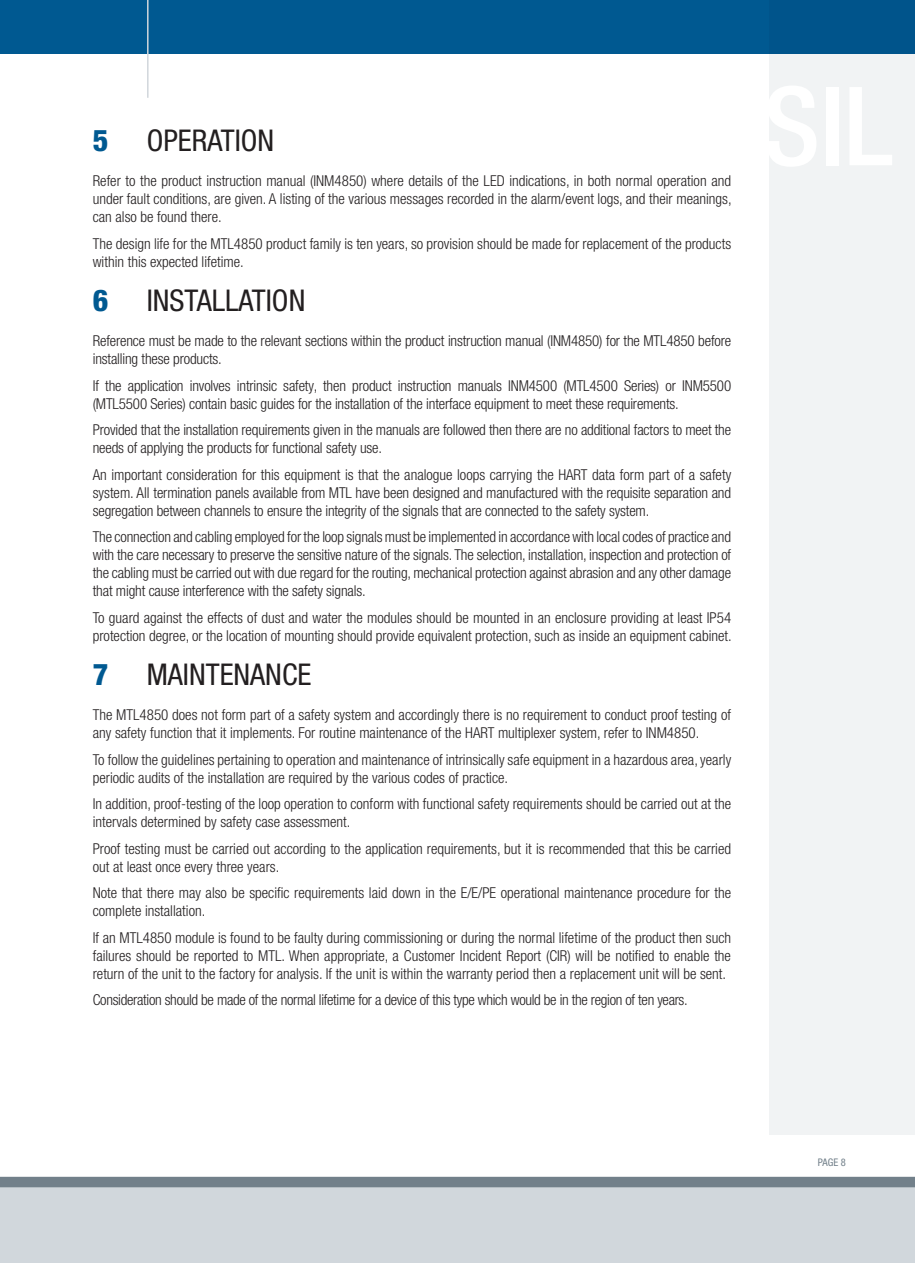
<style>
.page{position:relative;width:915px;height:1263px;background:#fff}
.page>*{position:absolute;margin:0;border:0;box-sizing:border-box;transform-origin:0 0}
.t1{font:condensed 30px "Helvetica Neue LT Pro";color:#231f20}
.t2{font:800 condensed 30px "Helvetica Neue LT Pro";color:#005991}
.t3{font:300 condensed 15px/18px "Helvetica Neue LT Pro";color:#231f20}
.t4{font:300 condensed 15px "Helvetica Neue LT Pro";letter-spacing:-.02em;color:#231f20}
.t5{font:condensed 10.5px "Helvetica Neue LT Pro";color:#72808a}
</style>
<div class="page">
<div style="left:0;top:0;width:914px;height:54px;background:#005991"></div>
<div style="left:0;top:1177px;width:914px;height:86px;background:#d1d7dc"></div>
<div style="left:0;top:1177px;width:914px;height:10px;background:#72808a"></div>
<hr style="left:147px;top:0;width:1px;height:98px;background:#d1d7dc">
<div style="left:769px;top:0;width:145px;height:1135px;background:#f1f3f4"></div>
<h1 class="t1" style="left:147px;top:123px;width:14px">OPERATI</h1>
<h1 class="t1" style="left:241px;top:123px;width:35px">ON</h1>
<h1 class="t2" style="left:93px;top:122px;width:17px">5</h1>
<p class="t3" style="left:93px;top:172px;width:639px">Refer to the product instruction manual (INM4850) where details of the LED indications, in both normal operation and</p>
<p class="t3" style="left:93px;top:190px;width:640px">under fault conditions, are given. A listing of the various messages recorded in the alarm/event logs, and their meanings, can also be found there.</p>
<p class="t3" style="left:93px;top:234px;width:639px">The design life for the MTL4850 product family is ten years, so provision should be made for replacement of the products within this expected lifetime.</p>
<h1 class="t2" style="left:93px;top:282px;width:17px">6</h1>
<h1 class="t1" style="left:147px;top:283px;width:37px">INSTALLATI</h1>
<h1 class="t1" style="left:272px;top:283px;width:35px">ON</h1>
<p class="t3" style="left:93px;top:332px;width:639px">Reference must be made to the relevant sections within the product instruction manual (INM4850) for the MTL4850 before installing these products.</p>
<p class="t3" style="left:93px;top:376px;width:639px">If the application involves intrinsic safety, then product instruction manuals INM4500 (MTL4500 Series) or INM5500 (MTL5500 Series) contain basic guides for the installation of the interface equipment to meet these requirements.</p>
<p class="t3" style="left:93px;top:421px;width:639px">Provided that the installation requirements given in the manuals are followed then there are no additional factors to meet the needs of applying the products for functional safety use.</p>
<p class="t3" style="left:93px;top:465px;width:639px;text-align:justify">An important consideration for this equipment is that the analogue loops carrying the HART data form part of a safety system. All termination panels available from MTL have been designed and manufactured with the requisite separation and segregation between channels to ensure the integrity of the signals that are connected to the safety system.</p>
<p class="t3" style="left:93px;top:528px;width:639px;text-align:justify">The connection and cabling employed for the loop signals must be implemented in accordance with local codes of practice and with the care necessary to preserve the sensitive nature of the signals. The selection, installation, inspection and protection of the cabling must be carried out with due regard for the routing, mechanical protection against abrasion and any other damage that might cause interference with the safety signals.</p>
<p class="t3" style="left:93px;top:608px;width:640px">To guard against the effects of dust and water the modules should be mounted in an enclosure providing at least IP54 protection degree, or the location of mounting should provide equivalent protection, such as inside an equipment cabinet.</p>
<h1 class="t2" style="left:93px;top:656px;width:17px">7</h1>
<h1 class="t1" style="left:147px;top:657px;width:150px">MAI NTENANCE</h1>
<p class="t3" style="left:93px;top:706px;width:639px">The MTL4850 does not form part of a safety system and accordingly there is no requirement to conduct proof testing of any safety function that it implements. For routine maintenance of the HART multiplexer system, refer to INM4850.</p>
<p class="t3" style="left:93px;top:750px;width:639px">To follow the guidelines pertaining to operation and maintenance of intrinsically safe equipment in a hazardous area, yearly periodic audits of the installation are required by the various codes of practice.</p>
<p class="t3" style="left:93px;top:795px;width:639px">In addition, proof-testing of the loop operation to conform with functional safety requirements should be carried out at the intervals determined by safety case assessment.</p>
<p class="t3" style="left:93px;top:839px;width:639px">Proof testing must be carried out according to the application requirements, but it is recommended that this be carried out at least once every three years.</p>
<p class="t3" style="left:93px;top:884px;width:639px">Note that there may also be specific requirements laid down in the E/E/PE operational maintenance procedure for the complete installation.</p>
<p class="t3" style="left:93px;top:928px;width:639px;text-align:justify">If an MTL4850 module is found to be faulty during commissioning or during the normal lifetime of the product then such failures should be reported to MTL. When appropriate, a Customer Incident Report (CIR) will be notified to enable the return of the unit to the factory for analysis. If the unit is within the warranty period then a replacement unit will be sent.</p>
<p class="t4" style="left:93px;top:991px;width:596px">Consideration should be made of the normal lifetime for a device of this type which would be in the region of ten years.</p>
<p class="t5" style="left:817px;top:1156px;width:29px">PAGE 8</p>
</div>
